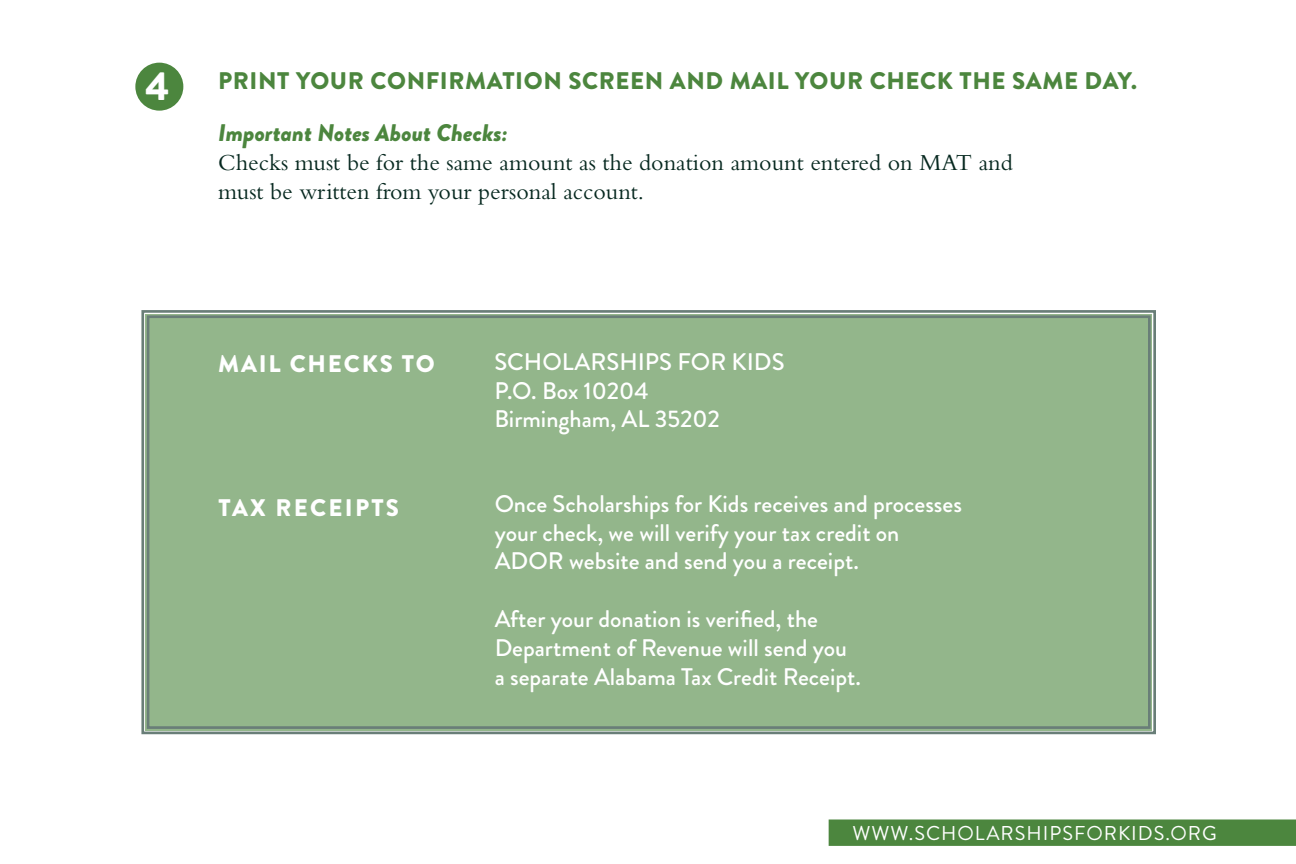
<style>
.page{position:relative;width:1296px;height:864px;background:#fff}
.page>*{position:absolute;margin:0;border:0;box-sizing:border-box;transform-origin:0 0}
.t1{font:500 24px/28.8px "Brandon Grotesque";color:#fff}
.t2{font:24px/28.8px "Bembo";color:#06281f}
.t3{font:900 24px "Brandon Grotesque";letter-spacing:.025em;color:#4c863e}
.t4{font:italic 900 24px "Brandon Grotesque";color:#4c863e}
.t5{font:900 24px "Brandon Grotesque";letter-spacing:.075em;color:#fff}
.t6{font:900 24px "Brandon Grotesque";letter-spacing:.095em;color:#fff}
.t7{font:20px "Brandon Grotesque";letter-spacing:.05em;color:#fff}
.s1{font-size:40px;color:#fff}
</style>
<div class="page">
<div style="left:141px;top:310px;width:1015px;height:425px;background:#93b68b"></div>
<div style="left:135px;top:63px;width:48px;height:48px;background:#4c863e;border-radius:50%"></div>
<div style="left:829px;top:820px;width:467px;height:26px;background:#4c863e"></div>
<p class="t3" style="left:145px;top:64px;width:993px"><span class="s1">4</span> PRINT YOUR CONFIRMATION SCREEN AND MAIL YOUR CHECK THE SAME DAY.</p>
<p class="t4" style="left:218px;top:116px;width:291px">Important Notes About Checks:</p>
<p class="t2" style="left:218px;top:148px;width:796px">Checks must be for the same amount as the donation amount entered on MAT and must be written from your personal account.</p>
<p class="t5" style="left:218px;top:346px;width:218px">MAIL CHECKS TO</p>
<p class="t6" style="left:218px;top:490px;width:182px">TAX RECEIPTS</p>
<p class="t1" style="left:494px;top:348px;width:292px">SCHOLARSHIPS FOR KIDS<br>P.O. Box 10204<br>Birmingham, AL 35202</p>
<p class="t1" style="left:495px;top:490px;width:469px">Once Scholarships for Kids receives and processes your check, we will verify your tax credit on<br>ADOR website and send you a receipt.</p>
<p class="t1" style="left:495px;top:605px;width:368px">After your donation is verified, the<br>Department of Revenue will send you a separate Alabama Tax Credit Receipt.</p>
<p class="t7" style="left:853px;top:819px;width:366px">WWW.SCHOLARSHIPSFORKIDS.ORG</p>
</div>
